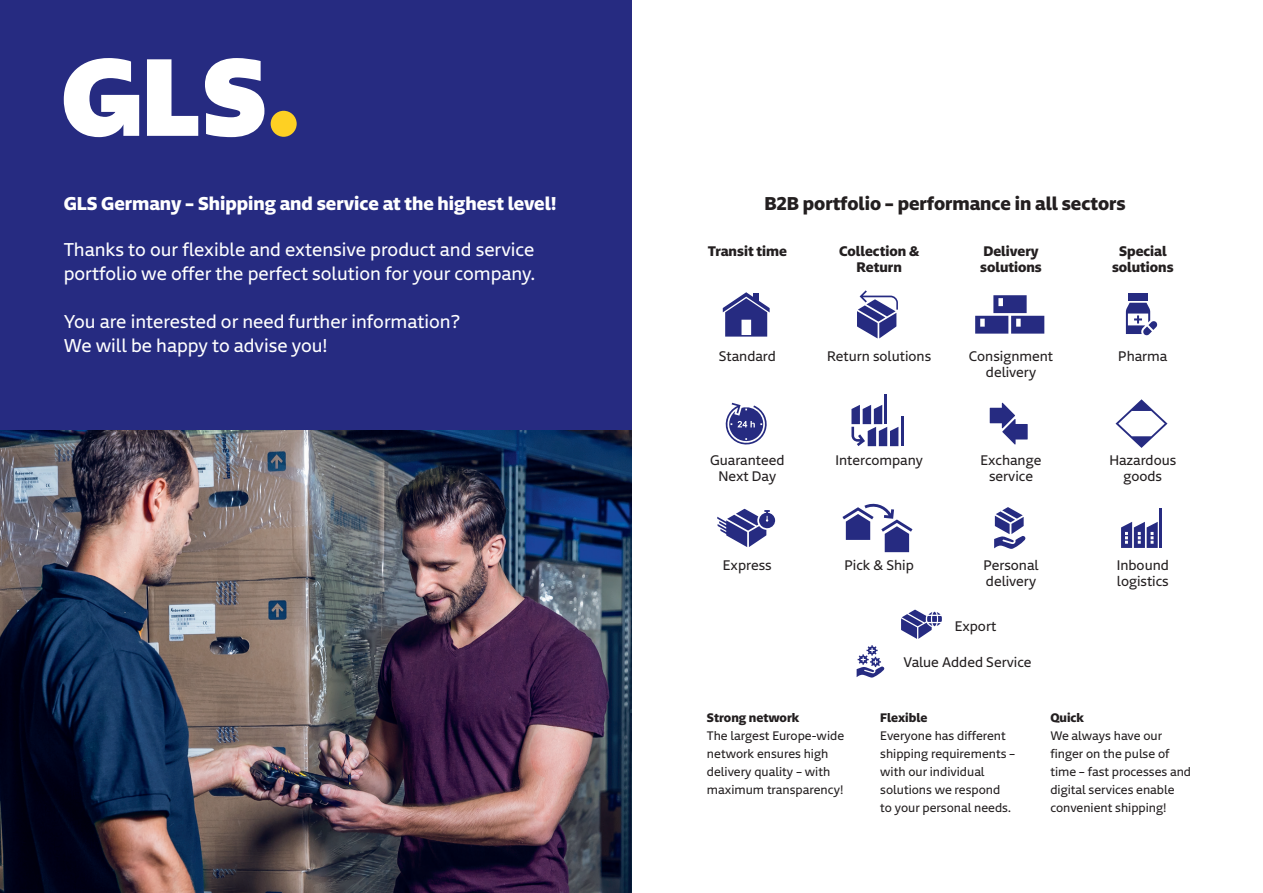
<style>
.page{position:relative;width:1263px;height:893px;background:#fff}
.page>*{position:absolute;margin:0;border:0;box-sizing:border-box;transform-origin:0 0}
.t1{font:18px/24px "Newson";color:#fff}
.t2{font:700 18px "Newson";color:#fff}
.t3{font:700 18px "Newson";color:#231f20}
.t4{font:13.5px/16.2px "Newson";color:#231f20;text-align:center}
.t5{font:700 13.5px/16.2px "Newson";color:#231f20;text-align:center}
.t6{font:12px/18px "Newson";color:#231f20}
.t7{font:700 12px "Newson";color:#231f20}
</style>
<div class="page">
<div style="left:0;top:0;width:631px;height:893px;background:#262b81"></div>
<div style="left:271px;top:111px;width:26px;height:26px;background:#fed023;border-radius:50%"></div>
<svg style="left:64px;top:58px;width:75px;height:79px"></svg>
<svg style="left:147px;top:59px;width:51px;height:77px"></svg>
<svg style="left:205px;top:58px;width:59px;height:79px"></svg>
<img style="left:0;top:431px;width:631px;height:462px">
<hr style="left:885px;top:395px;width:2px;height:29px;background:#262b81">
<hr style="left:901px;top:417px;width:2px;height:29px;background:#262b81">
<svg style="left:851px;top:405px;width:47px;height:41px"></svg>
<svg style="left:975px;top:295px;width:69px;height:39px"></svg>
<svg style="left:857px;top:290px;width:41px;height:48px"></svg>
<svg style="left:842px;top:503px;width:70px;height:49px"></svg>
<svg style="left:994px;top:507px;width:32px;height:42px"></svg>
<svg style="left:1115px;top:399px;width:52px;height:49px"></svg>
<svg style="left:725px;top:403px;width:42px;height:42px"></svg>
<svg style="left:717px;top:509px;width:58px;height:38px"></svg>
<hr style="left:1159px;top:508px;width:3px;height:40px;background:#262b81">
<svg style="left:1121px;top:522px;width:37px;height:26px"></svg>
<svg style="left:990px;top:403px;width:38px;height:42px"></svg>
<div style="left:1128px;top:294px;width:20px;height:7px;background:#262b81"></div>
<svg style="left:1126px;top:303px;width:31px;height:33px"></svg>
<svg style="left:723px;top:292px;width:47px;height:45px"></svg>
<div style="left:753px;top:294px;width:6px;height:7px;background:#262b81"></div>
<svg style="left:857px;top:645px;width:27px;height:33px"></svg>
<svg style="left:901px;top:610px;width:41px;height:29px"></svg>
<h1 class="t2" style="left:64px;top:187px;width:494px">GLS Germany – Shipping and service at the highest level!</h1>
<h1 class="t1" style="left:64px;top:235px;width:473px">Thanks to our flexible and extensive product and service portfolio we offer the perfect solution for your company.</h1>
<h1 class="t1" style="left:64px;top:307px;width:398px">You are interested or need further information?<br>We will be happy to advise you!</h1>
<h1 class="t3" style="left:764px;top:187px;width:363px">B2B portfolio – performance in all sectors</h1>
<p class="t5" style="left:708px;top:241px;width:81px">Transit time</p>
<p class="t5" style="left:839px;top:241px;width:82px">Collection &amp;<br>Return</p>
<p class="t5" style="left:980px;top:241px;width:63px;text-align:left">Delivery solutions</p>
<p class="t5" style="left:1112px;top:241px;width:63px">Special solutions</p>
<p class="t4" style="left:719px;top:346px;width:59px">Standard</p>
<p class="t4" style="left:827px;top:346px;width:106px">Return solutions</p>
<p class="t4" style="left:969px;top:346px;width:86px">Consignment delivery</p>
<p class="t4" style="left:1118px;top:346px;width:51px">Pharma</p>
<p class="t4" style="left:710px;top:450px;width:76px">Guaranteed<br>Next Day</p>
<p class="t4" style="left:835px;top:450px;width:89px">Intercompany</p>
<p class="t4" style="left:981px;top:450px;width:62px">Exchange service</p>
<p class="t4" style="left:1109px;top:450px;width:68px">Hazardous goods</p>
<p class="t4" style="left:723px;top:555px;width:50px">Express</p>
<p class="t4" style="left:844px;top:555px;width:71px">Pick &amp; Ship</p>
<p class="t4" style="left:983px;top:555px;width:57px;text-align:left">Personal delivery</p>
<p class="t4" style="left:1117px;top:555px;width:54px;text-align:left">Inbound logistics</p>
<p class="t4" style="left:955px;top:616px;width:43px">Export</p>
<p class="t7" style="left:707px;top:706px;width:94px">Strong network</p>
<p class="t6" style="left:707px;top:725px;width:139px">The largest Europe-wide network ensures high delivery quality – with maximum transparency!</p>
<p class="t4" style="left:903px;top:652px;width:130px">Value Added Service</p>
<p class="t7" style="left:880px;top:706px;width:49px">Flexible</p>
<p class="t6" style="left:880px;top:725px;width:137px">Everyone has different shipping requirements – with our individual solutions we respond<br>to your personal needs.</p>
<p class="t7" style="left:1050px;top:706px;width:35px">Quick</p>
<p class="t6" style="left:1050px;top:725px;width:142px">We always have our finger on the pulse of time – fast processes and digital services enable convenient shipping!</p>
</div>
